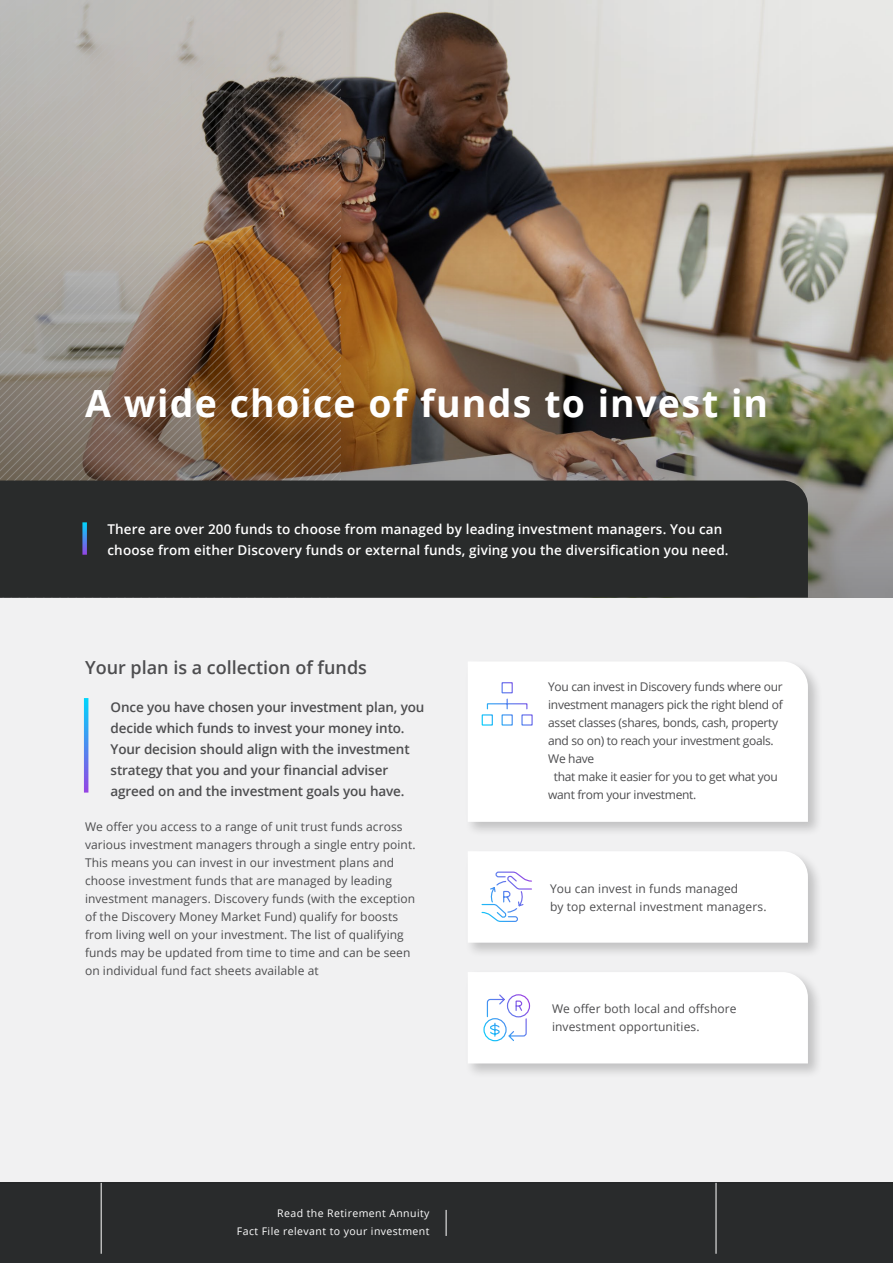
<style>
.page{position:relative;width:893px;height:1263px;background:#fff}
.page>*{position:absolute;margin:0;border:0;box-sizing:border-box;transform-origin:0 0}
.t1{font:700 37.5px "Open Sans";letter-spacing:.03em;color:#fff}
.t2{font:600 18px "Open Sans";color:#4d4d4f}
.t3{font:600 13.5px/21px "Open Sans";letter-spacing:-.01em;color:#4d4d4f}
.t4{font:600 13.5px/21px "Open Sans";letter-spacing:.01em;color:#fff}
.t5{font:12px/18px "Open Sans";letter-spacing:.005em;color:#4d4d4f}
.t6{font:12px "Open Sans";letter-spacing:-.025em;color:#4d4d4f}
.t7{font:10.5px/18px "Open Sans";letter-spacing:.04em;color:#fff;text-align:right}
</style>
<div class="page">
<div style="left:0;top:446px;width:893px;height:737px;background:#f1f1f2"></div>
<img style="left:340px;top:0;width:553px;height:597px">
<div style="left:465px;top:658px;width:358px;height:179px;background:#000;opacity:.2"></div>
<div style="left:468px;top:661px;width:340px;height:161px;background:#fff"></div>
<svg style="left:481px;top:681px;width:52px;height:45px"></svg>
<div style="left:465px;top:848px;width:358px;height:110px;background:#000;opacity:.2"></div>
<div style="left:468px;top:851px;width:340px;height:92px;background:#fff"></div>
<div style="left:465px;top:969px;width:358px;height:110px;background:#000;opacity:.2"></div>
<div style="left:468px;top:972px;width:340px;height:91px;background:#fff"></div>
<div style="left:0;top:0;width:340px;height:26px;background:#c0beba"></div>
<svg style="left:0;top:30px;width:340px;height:33px;background:#bebbb7"></svg>
<svg style="left:0;top:67px;width:340px;height:28px;background:#a4a09c"></svg>
<svg style="left:0;top:99px;width:340px;height:381px;background:#938a82"></svg>
<svg style="left:8px;top:128px;width:332px;height:352px;background:#968e86"></svg>
<svg style="left:32px;top:152px;width:308px;height:328px;background:#948c84"></svg>
<svg style="left:52px;top:172px;width:288px;height:308px;background:#9b8f85"></svg>
<svg style="left:69px;top:189px;width:271px;height:291px;background:#9a8d82"></svg>
<svg style="left:81px;top:201px;width:259px;height:279px;background:#97897e"></svg>
<svg style="left:89px;top:209px;width:251px;height:271px;background:#94867b"></svg>
<svg style="left:93px;top:213px;width:247px;height:267px;background:#8a6646"></svg>
<svg style="left:84px;top:698px;width:4px;height:94px"></svg>
<div style="left:0;top:480px;width:808px;height:117px;background:#292b2b"></div>
<svg style="left:82px;top:522px;width:5px;height:33px"></svg>
<div style="left:0;top:1183px;width:893px;height:80px;background:#292b2c"></div>
<svg style="left:446px;top:1210px;width:1px;height:26px"></svg>
<hr style="left:101px;top:1183px;width:1px;height:71px;background:#fff">
<hr style="left:716px;top:1183px;width:1px;height:71px;background:#fff">
<h1 class="t1" style="left:85px;top:377px;width:685px">A wide choice of funds to invest in</h1>
<p class="t4" style="left:107px;top:518px;width:623px">There are over 200 funds to choose from managed by leading investment managers. You can choose from either Discovery funds or external funds, giving you the diversification you need.</p>
<h2 class="t2" style="left:85px;top:655px;width:283px">Your plan is a collection of funds</h2>
<p class="t3" style="left:111px;top:696px;width:315px">Once you have chosen your investment plan, you decide which funds to invest your money into.<br>Your decision should align with the investment strategy that you and your financial adviser agreed on and the investment goals you have.</p>
<p class="t5" style="left:85px;top:817px;width:332px">We offer you access to a range of unit trust funds across various investment managers through a single entry point.<br>This means you can invest in our investment plans and choose investment funds that are managed by leading investment managers. Discovery funds (with the exception of the Discovery Money Market Fund) qualify for boosts from living well on your investment. The list of qualifying funds may be updated from time to time and can be seen on individual fund fact sheets available at</p>
<p class="t7" style="left:237px;top:1204px;width:194px">Read the Retirement Annuity<br>Fact File relevant to your investment</p>
<p class="t6" style="left:548px;top:679px;width:236px">You can invest in Discovery funds where our</p>
<p class="t6" style="left:548px;top:697px;width:236px">investment managers pick the right blend of</p>
<p class="t6" style="left:548px;top:715px;width:231px">asset classes (shares, bonds, cash, property</p>
<p class="t6" style="left:548px;top:733px;width:227px">and so on) to reach your investment goals.</p>
<p class="t5" style="left:548px;top:750px;width:47px">We have</p>
<p class="t6" style="left:554px;top:769px;width:226px">that make it easier for you to get what you</p>
<p class="t6" style="left:548px;top:787px;width:150px">want from your investment.</p>
<p class="t5" style="left:550px;top:879px;width:218px">You can invest in funds managed<br>by top external investment managers.</p>
<p class="t5" style="left:552px;top:1000px;width:186px">We offer both local and offshore investment opportunities.</p>
</div>
